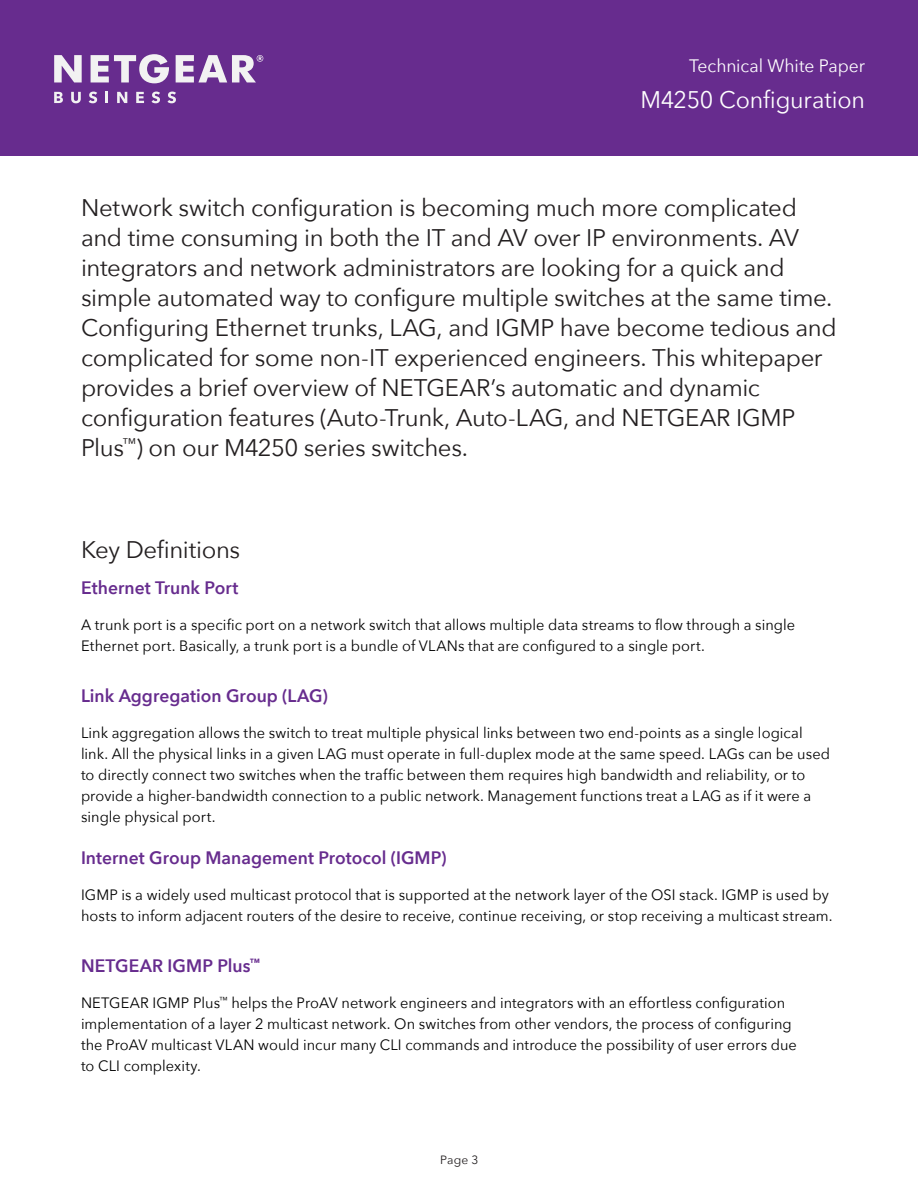
<style>
.page{position:relative;width:918px;height:1188px;background:#fff}
.page>*{position:absolute;margin:0;border:0;box-sizing:border-box;transform-origin:0 0}
.Body_Copy_-_Avenie_N{font:24px/30px "Avenir Next";letter-spacing:-.015em;color:#231f20}
.t1{font:24px "Avenir Next";letter-spacing:-.01em;color:#fff}
.Body_Copy{font:600 18px "Avenir Next";color:#672c8e}
.t2{font:18px "Avenir Next";letter-spacing:-.005em;color:#fff}
.Body_Copy-2{font:15px/21px "Avenir Next";letter-spacing:.005em;color:#000001}
.t3{font:12px "Avenir Next";color:#231f20}
</style>
<div class="page">
<div style="left:0;top:0;width:918px;height:156px;background:#672c8e"></div>
<svg style="left:54px;top:92px;width:9px;height:11px"></svg>
<svg style="left:71px;top:92px;width:10px;height:11px"></svg>
<svg style="left:89px;top:92px;width:8px;height:11px"></svg>
<svg style="left:106px;top:92px;width:2px;height:11px"></svg>
<svg style="left:117px;top:92px;width:10px;height:11px"></svg>
<svg style="left:136px;top:92px;width:8px;height:11px"></svg>
<svg style="left:152px;top:92px;width:8px;height:11px"></svg>
<svg style="left:167px;top:92px;width:9px;height:11px"></svg>
<svg style="left:176px;top:55px;width:87px;height:27px"></svg>
<svg style="left:91px;top:54px;width:78px;height:29px"></svg>
<svg style="left:54px;top:55px;width:28px;height:27px"></svg>
<p class="t2" style="left:689px;top:51px;width:177px">Technical White Paper</p>
<h1 class="t1" style="left:640px;top:79px;width:226px">M4250 Configuration</h1>
<p class="Body_Copy_-_Avenie_N" style="left:81px;top:192px;width:757px">Network switch configuration is becoming much more complicated and time consuming in both the IT and AV over IP environments. AV integrators and network administrators are looking for a quick and simple automated way to configure multiple switches at the same time.<br>Configuring Ethernet trunks, LAG, and IGMP have become tedious and complicated for some non-IT experienced engineers. This whitepaper provides a brief overview of NETGEAR’s automatic and dynamic configuration features (Auto-Trunk, Auto-LAG, and NETGEAR IGMP Plus<sup>™</sup>) on our M4250 series switches.</p>
<p class="Body_Copy_-_Avenie_N" style="left:81px;top:534px;width:161px">Key Definitions</p>
<p class="Body_Copy" style="left:81px;top:572px;width:159px">Ethernet Trunk Port</p>
<p class="Body_Copy-2" style="left:81px;top:614px;width:716px">A trunk port is a specific port on a network switch that allows multiple data streams to flow through a single<br>Ethernet port. Basically, a trunk port is a bundle of VLANs that are configured to a single port.</p>
<p class="Body_Copy" style="left:81px;top:680px;width:248px">Link Aggregation Group (LAG)</p>
<p class="Body_Copy-2" style="left:81px;top:722px;width:751px">Link aggregation allows the switch to treat multiple physical links between two end-points as a single logical link. All the physical links in a given LAG must operate in full-duplex mode at the same speed. LAGs can be used to directly connect two switches when the traffic between them requires high bandwidth and reliability, or to provide a higher-bandwidth connection to a public network. Management functions treat a LAG as if it were a single physical port.</p>
<p class="Body_Copy" style="left:81px;top:842px;width:367px">Internet Group Management Protocol (IGMP)</p>
<p class="Body_Copy-2" style="left:81px;top:884px;width:753px">IGMP is a widely used multicast protocol that is supported at the network layer of the OSI stack. IGMP is used by hosts to inform adjacent routers of the desire to receive, continue receiving, or stop receiving a multicast stream.</p>
<p class="Body_Copy" style="left:81px;top:950px;width:180px">NETGEAR IGMP Plus<sup>™</sup></p>
<p class="Body_Copy-2" style="left:81px;top:992px;width:717px">NETGEAR IGMP Plus<sup>™</sup> helps the ProAV network engineers and integrators with an effortless configuration implementation of a layer 2 multicast network. On switches from other vendors, the process of configuring the ProAV multicast VLAN would incur many CLI commands and introduce the possibility of user errors due to CLI complexity.</p>
<p class="t3" style="left:440px;top:1150px;width:40px">Page 3</p>
</div>
